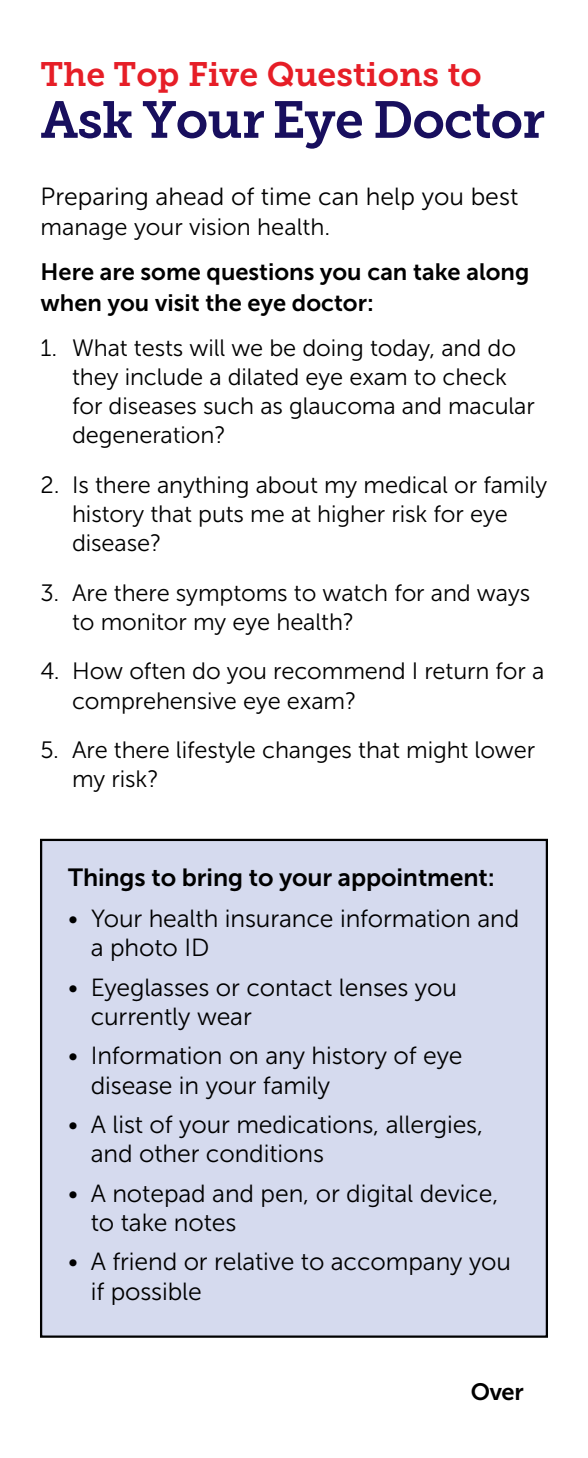
<style>
.page{position:relative;width:588px;height:1458px;background:#fff}
.page>*{position:absolute;margin:0;border:0;box-sizing:border-box;transform-origin:0 0}
.t1{font:51.75px "Museo Slab 700";letter-spacing:-.02em;color:#180f5e}
.t2{font:33.75px "Museo Slab 700";color:#e61e27}
.t3{font:24.75px/29.2px "Museo Sans 300";letter-spacing:-.005em;color:#000}
.t4{font:24.75px "Museo Sans 700";letter-spacing:-.005em;color:#000}
.t5{font:23.62px/29.2px "Museo Sans 300";letter-spacing:-.005em;color:#000}
.t6{font:23.62px/30.4px "Museo Sans 700";color:#000}
</style>
<div class="page">
<div style="left:41px;top:840px;width:505px;height:497px;background:#d5daee"></div>
<div style="left:40px;top:839px;width:507px;height:499px;border:2px solid #000"></div>
<h1 class="t2" style="left:40px;top:55px;width:442px">The Top Five Questions to</h1>
<h1 class="t1" style="left:40px;top:91px;width:505px">Ask Your Eye Doctor</h1>
<p class="t3" style="left:40px;top:182px;width:479px">Preparing ahead of time can help you best</p>
<p class="t5" style="left:40px;top:213px;width:291px">manage your vision health.</p>
<h2 class="t6" style="left:40px;top:257px;width:490px">Here are some questions you can take along when you visit the eye doctor:</h2>
<p class="t5" style="left:72px;top:333px;width:464px;text-indent:-31px">1. What tests will we be doing today, and do they include a dilated eye exam to check for diseases such as glaucoma and macular degeneration?</p>
<p class="t5" style="left:72px;top:470px;width:476px;text-indent:-31px">2. Is there anything about my medical or family history that puts me at higher risk for eye disease?</p>
<p class="t5" style="left:72px;top:578px;width:459px;text-indent:-31px">3. Are there symptoms to watch for and ways to monitor my eye health?</p>
<p class="t5" style="left:72px;top:657px;width:473px;text-indent:-31px">4. How often do you recommend I return for a comprehensive eye exam?</p>
<p class="t5" style="left:72px;top:736px;width:464px;text-indent:-31px">5. Are there lifestyle changes that might lower my risk?</p>
<h2 class="t4" style="left:68px;top:863px;width:428px">Things to bring to your appointment:</h2>
<p class="t3" style="left:91px;top:904px;width:430px;text-indent:-22px">• Your health insurance information and a photo ID</p>
<p class="t3" style="left:91px;top:973px;width:367px;text-indent:-22px">• Eyeglasses or contact lenses you currently wear</p>
<p class="t3" style="left:91px;top:1041px;width:373px;text-indent:-22px">• Information on any history of eye disease in your family</p>
<p class="t3" style="left:91px;top:1110px;width:393px;text-indent:-22px">• A list of your medications, allergies, and other conditions</p>
<p class="t3" style="left:91px;top:1179px;width:409px;text-indent:-22px">• A notepad and pen, or digital device, to take notes</p>
<p class="t3" style="left:91px;top:1247px;width:421px;text-indent:-22px">• A friend or relative to accompany you if possible</p>
<p class="t6" style="left:470px;top:1377px;width:54px">Over</p>
</div>
